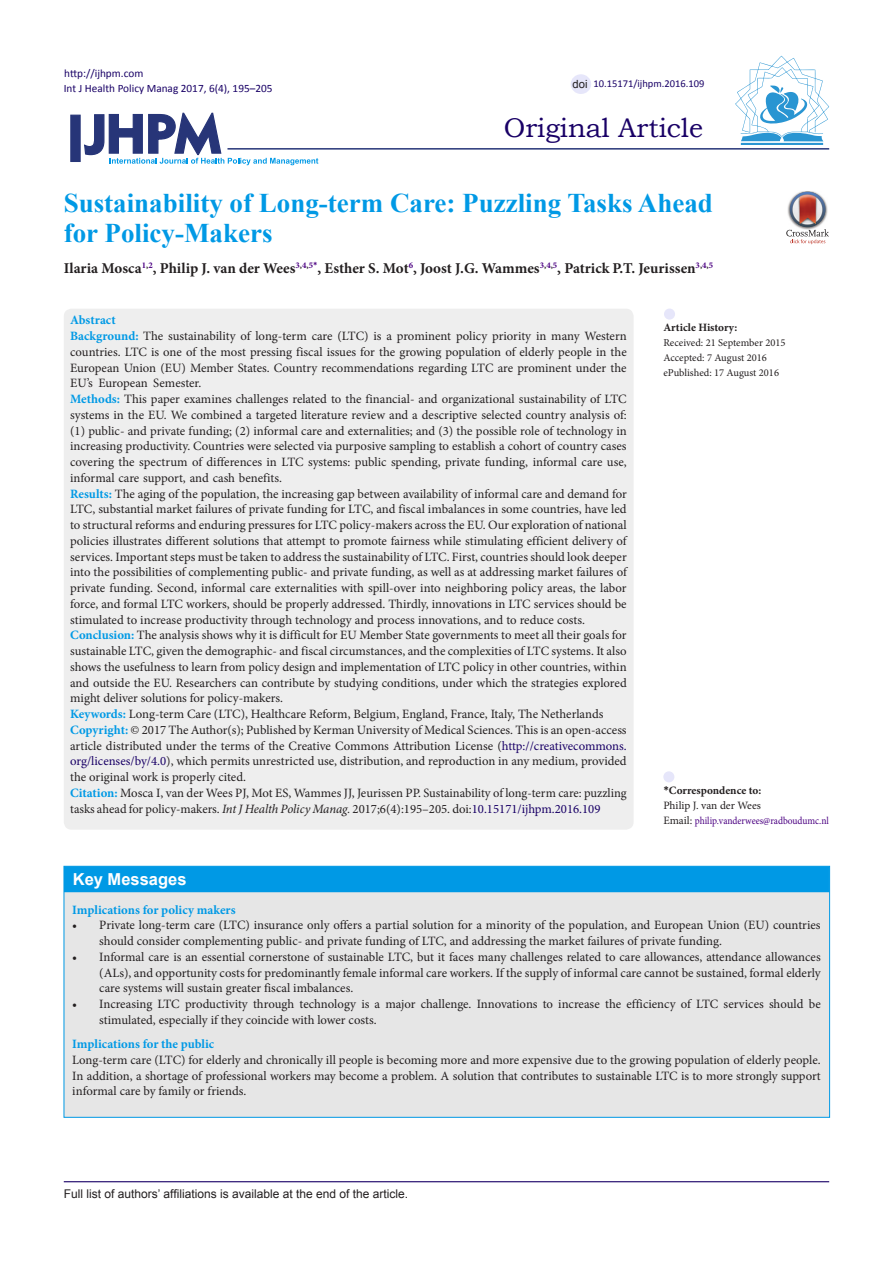
<style>
.page{position:relative;width:893px;height:1263px;background:#fff}
.page>*{position:absolute;margin:0;border:0;box-sizing:border-box;transform-origin:0 0}
.Default{font:700 27px/30px "Times New Roman";color:#0099e5}
.t1{font:27px "Bookman Old Style";color:#190066}
.t2{font:700 16.5px "Arial";color:#fff}
.Default-2{font:700 15px "Minion Pro";color:#231f20}
.Default-3{font:12.75px/15.8px "Minion Pro";color:#231f20;text-align:justify}
.Default-4{font:700 12.75px "Minion Pro";color:#0099e5}
.t3{font:12px "Arial";color:#231f20}
.t4{font:11.25px "Calibri";color:#190066}
.t5{font:700 11.25px "Minion Pro";color:#231f20}
.t6{font:11.25px "Minion Pro";color:#231f20}
.t7{font:11.25px "Arial";color:#231f20}
.t8{font:10.5px "Minion Pro";color:#231f20}
.t9{font:10.5px "Minion Pro";color:#4b0082;scale:.9 1}
.t10{font:10.5px "Calibri";color:#190066}
.s1{font-weight:700;color:#0099e5}
.s2{color:#190066}
.s3{font-style:italic}
.s4{font-family:"Calibri"}
.s5{font-size:11.25px;color:#231f20}
</style>
<div class="page">
<svg style="left:84px;top:112px;width:234px;height:53px"></svg>
<div style="left:70px;top:115px;width:11px;height:47px;background:#273578;border:1px solid #273578"></div>
<hr style="left:227px;top:148px;width:602px;height:2px;background:#273578">
<div style="left:64px;top:309px;width:570px;height:521px;background:#eee;border-radius:8px"></div>
<div style="left:663px;top:771px;width:11px;height:11px;background:#e6e6fa;border-radius:50%"></div>
<div style="left:664px;top:309px;width:11px;height:11px;background:#e6e6fa;border-radius:50%"></div>
<hr style="left:64px;top:1181px;width:765px;height:1px;background:#190066">
<hr style="left:741px;top:143px;width:82px;height:2px;background:#2995d2">
<svg style="left:735px;top:56px;width:94px;height:85px"></svg>
<div style="left:571px;top:74px;width:20px;height:20px;background:#e6e6fa;border-radius:50%"></div>
<div style="left:64px;top:866px;width:766px;height:251px;background:#e6e6e6"></div>
<div style="left:64px;top:866px;width:766px;height:26px;background:#0099e5;border:2px solid #0099e5"></div>
<img style="left:801px;top:191px;width:13px;height:1px">
<svg style="left:786px;top:192px;width:43px;height:52px"></svg>
<p class="t4" style="left:64px;top:66px;width:81px">http://ijhpm.com</p>
<p class="t4" style="left:64px;top:81px;width:210px">Int J Health Policy Manag 2017, 6(4), 195–205</p>
<p class="t7" style="left:573px;top:76px;width:17px">doi</p>
<p class="t10" style="left:593px;top:77px;width:112px">10.15171/ijhpm.2016.109</p>
<p class="t1" style="left:504px;top:110px;width:201px">Original Article</p>
<p class="Default" style="left:64px;top:188px;width:651px">Sustainability of Long-term Care: Puzzling Tasks Ahead for Policy-Makers</p>
<p class="Default-2" style="left:64px;top:258px;width:651px">Ilaria Mosca<sup>1</sup><sup>,</sup><sup>2</sup>, Philip J. van der Wees<sup>3</sup><sup>,</sup><sup>4</sup><sup>,</sup><sup>5</sup><sup>*</sup>, Esther S. Mot<sup>6</sup>, Joost J.G. Wammes<sup>3</sup><sup>,</sup><sup>4</sup><sup>,</sup><sup>5</sup>, Patrick P.T. Jeurissen<sup>3</sup><sup>,</sup><sup>4</sup><sup>,</sup><sup>5</sup></p>
<p class="Default-4" style="left:70px;top:311px;width:47px">Abstract</p>
<p class="Default-3" style="left:70px;top:328px;width:558px"><span class="s1">Background:</span> The sustainability of long-term care (LTC) is a prominent policy priority in many Western countries. LTC is one of the most pressing fiscal issues for the growing population of elderly people in the European Union (EU) Member States. Country recommendations regarding LTC are prominent under the EU’s European Semester.</p>
<p class="Default-3" style="left:70px;top:391px;width:558px"><span class="s1">Methods:</span> This paper examines challenges related to the financial- and organizational sustainability of LTC systems in the EU. We combined a targeted literature review and a descriptive selected country analysis of: (1) public- and private funding; (2) informal care and externalities; and (3) the possible role of technology in increasing productivity. Countries were selected via purposive sampling to establish a cohort of country cases covering the spectrum of differences in LTC systems: public spending, private funding, informal care use, informal care support, and cash benefits.</p>
<p class="Default-3" style="left:70px;top:486px;width:558px"><span class="s1">Results:</span> The aging of the population, the increasing gap between availability of informal care and demand for LTC, substantial market failures of private funding for LTC, and fiscal imbalances in some countries, have led to structural reforms and enduring pressures for LTC policy-makers across the EU. Our exploration of national policies illustrates different solutions that attempt to promote fairness while stimulating efficient delivery of services. Important steps must be taken to address the sustainability of LTC. First, countries should look deeper into the possibilities of complementing public- and private funding, as well as at addressing market failures of private funding. Second, informal care externalities with spill-over into neighboring policy areas, the labor force, and formal LTC workers, should be properly addressed. Thirdly, innovations in LTC services should be stimulated to increase productivity through technology and process innovations, and to reduce costs.</p>
<p class="Default-3" style="left:70px;top:627px;width:558px"><span class="s1">Conclusion:</span> The analysis shows why it is difficult for EU Member State governments to meet all their goals for sustainable LTC, given the demographic- and fiscal circumstances, and the complexities of LTC systems. It also shows the usefulness to learn from policy design and implementation of LTC policy in other countries, within and outside the EU. Researchers can contribute by studying conditions, under which the strategies explored might deliver solutions for policy-makers.</p>
<p class="Default-3" style="left:70px;top:706px;width:535px"><span class="s1">Keywords:</span> Long-term Care (LTC), Healthcare Reform, Belgium, England, France, Italy, The Netherlands</p>
<p class="Default-3" style="left:70px;top:722px;width:558px"><span class="s1">Copyright:</span> © 2017 The Author(s); Published by Kerman University of Medical Sciences. This is an open-access article distributed under the terms of the Creative Commons Attribution License (<span class="s2">http://creativecommons. org/licenses/by/4.0</span>), which permits unrestricted use, distribution, and reproduction in any medium, provided the original work is properly cited.</p>
<p class="Default-3" style="left:70px;top:785px;width:558px"><span class="s1">Citation:</span> Mosca I, van der Wees PJ, Mot ES, Wammes JJ, Jeurissen PP. Sustainability of long-term care: puzzling tasks ahead for policy-makers. <span class="s3">Int J Health Policy Manag.</span> 2017;6(4):195–205. doi:<span class="s2">10.15171/ijhpm.2016.109</span></p>
<p class="t5" style="left:663px;top:783px;width:99px"><span class="s4">*</span>Correspondence to:</p>
<p class="t5" style="left:663px;top:320px;width:76px">Article History:</p>
<p class="t8" style="left:663px;top:336px;width:124px">Received: 21 September 2015</p>
<p class="t8" style="left:663px;top:351px;width:105px">Accepted: 7 August 2016</p>
<p class="t8" style="left:663px;top:366px;width:117px">ePublished: 17 August 2016</p>
<p class="t6" style="left:663px;top:798px;width:99px">Philip J. van der Wees</p>
<p class="t9" style="left:663px;top:814px;width:185px"><span class="s5">Email:</span> philip.vanderwees@radboudumc.nl</p>
<p class="t2" style="left:73px;top:868px;width:115px">Key Messages</p>
<p class="Default-4" style="left:72px;top:900px;width:165px">Implications for policy makers</p>
<p class="Default-3" style="left:99px;top:917px;width:723px;text-indent:-27px">• Private long-term care (LTC) insurance only offers a partial solution for a minority of the population, and European Union (EU) countries should consider complementing public- and private funding of LTC, and addressing the market failures of private funding.</p>
<p class="Default-3" style="left:99px;top:949px;width:723px;text-indent:-27px">• Informal care is an essential cornerstone of sustainable LTC, but it faces many challenges related to care allowances, attendance allowances (ALs), and opportunity costs for predominantly female informal care workers. If the supply of informal care cannot be sustained, formal elderly care systems will sustain greater fiscal imbalances.</p>
<p class="Default-3" style="left:99px;top:996px;width:723px;text-indent:-27px">• Increasing LTC productivity through technology is a major challenge. Innovations to increase the efficiency of LTC services should be stimulated, especially if they coincide with lower costs.</p>
<p class="Default-4" style="left:72px;top:1035px;width:144px">Implications for the public</p>
<p class="Default-3" style="left:72px;top:1052px;width:750px">Long-term care (LTC) for elderly and chronically ill people is becoming more and more expensive due to the growing population of elderly people.<br>In addition, a shortage of professional workers may become a problem. A solution that contributes to sustainable LTC is to more strongly support informal care by family or friends.</p>
<p class="t3" style="left:64px;top:1186px;width:346px">Full list of authors’ affiliations is available at the end of the article.</p>
</div>
